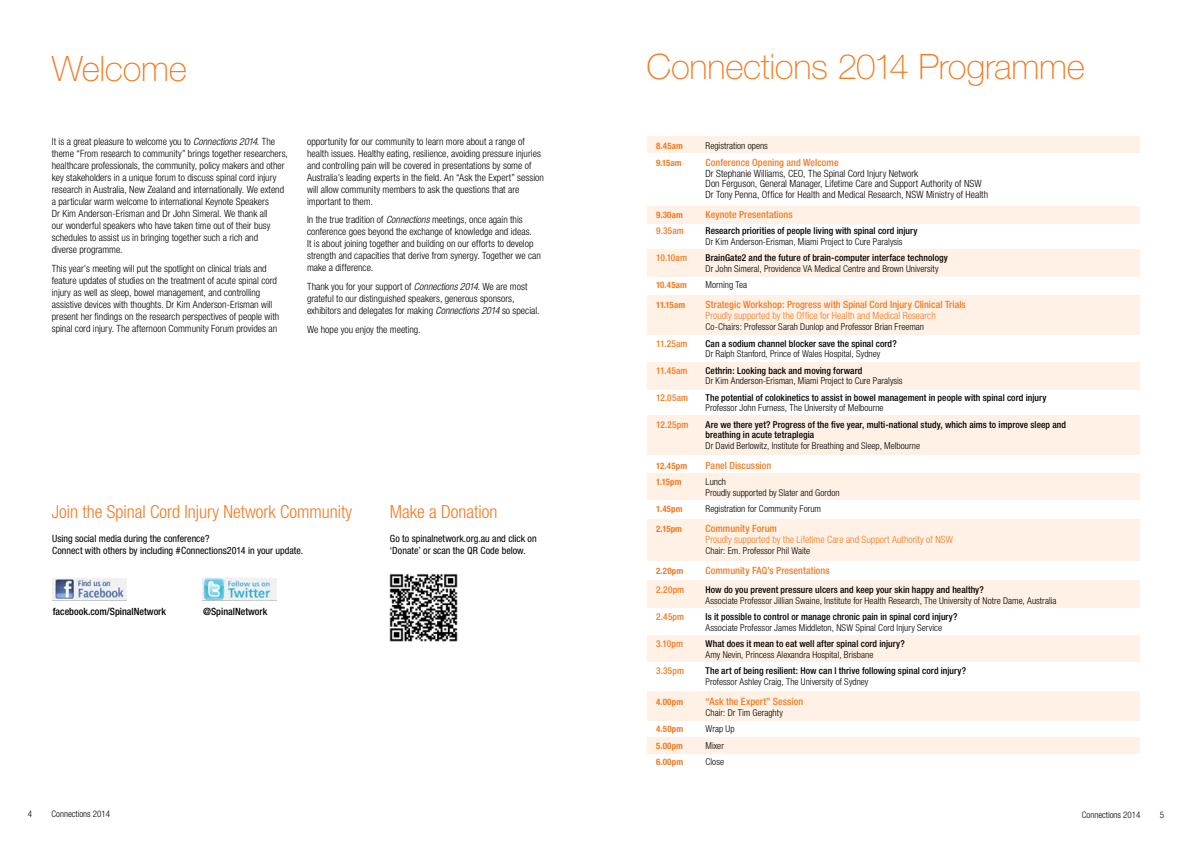
<style>
.page{position:relative;width:1191px;height:842px;background:#fff}
.page>*{position:absolute;margin:0;border:0;box-sizing:border-box;transform-origin:0 0}
.t1{font:100 35px "Helvetica Neue";letter-spacing:-.01em;color:#f47920}
.t2{font:300 condensed 18px "Helvetica Neue";color:#f47920}
.t3{font:300 condensed 10px/12px "Helvetica Neue";color:#000}
.t4{font:500 condensed 10px "Helvetica Neue";letter-spacing:.005em;color:#f47920}
.t5{font:condensed 10px/12px "Helvetica Neue";color:#000}
.t6{font:300 condensed 10px "Helvetica Neue";color:#f47920}
.t7{font:500 condensed 10px "Helvetica Neue";color:#000}
.t8{font:300 condensed 9.4px/10.5px "Helvetica Neue";letter-spacing:.005em;color:#000}
.t9{font:500 condensed 9.4px/10.5px "Helvetica Neue";letter-spacing:.005em;color:#000}
.t10{font:500 condensed 9.4px "Helvetica Neue";letter-spacing:.005em;color:#f47920}
.t11{font:300 condensed 9px "Helvetica Neue";color:#000}
.t12{font:700 condensed 8.9px "Helvetica Neue";letter-spacing:.01em;color:#f47920}
.s1{font-style:italic}
</style>
<div class="page">
<img style="left:53px;top:578px;width:74px;height:22px">
<img style="left:203px;top:578px;width:74px;height:22px">
<div style="left:647px;top:581px;width:492px;height:27px;background:#fff1e5"></div>
<div style="left:647px;top:635px;width:492px;height:27px;background:#fff1e5"></div>
<div style="left:647px;top:137px;width:492px;height:16px;background:#fff1e5"></div>
<div style="left:647px;top:206px;width:492px;height:18px;background:#fff1e5"></div>
<div style="left:647px;top:473px;width:492px;height:27px;background:#fff1e5"></div>
<div style="left:647px;top:519px;width:492px;height:41px;background:#fff1e5"></div>
<div style="left:647px;top:692px;width:492px;height:29px;background:#fff1e5"></div>
<div style="left:647px;top:737px;width:492px;height:17px;background:#fff1e5"></div>
<div style="left:647px;top:250px;width:492px;height:27px;background:#fff1e5"></div>
<div style="left:647px;top:295px;width:492px;height:40px;background:#fff1e5"></div>
<div style="left:647px;top:362px;width:492px;height:27px;background:#fff1e5"></div>
<div style="left:647px;top:415px;width:492px;height:39px;background:#fff1e5"></div>
<img style="left:389px;top:573px;width:69px;height:69px">
<h1 class="t1" style="left:52px;top:50px;width:137px">Welcome</h1>
<p class="t3" style="left:52px;top:135px;width:238px">It is a great pleasure to welcome you to <span class="s1">Connections 2014</span>. The theme “From research to community” brings together researchers, healthcare professionals, the community, policy makers and other key stakeholders in a unique forum to discuss spinal cord injury research in Australia, New Zealand and internationally. We extend a particular warm welcome to international Keynote Speakers<br>Dr Kim Anderson-Erisman and Dr John Simeral. We thank all<br>our wonderful speakers who have taken time out of their busy schedules to assist us in bringing together such a rich and<br>diverse programme.</p>
<p class="t3" style="left:52px;top:262px;width:229px">This year’s meeting will put the spotlight on clinical trials and feature updates of studies on the treatment of acute spinal cord injury as well as sleep, bowel management, and controlling assistive devices with thoughts. Dr Kim Anderson-Erisman will present her findings on the research perspectives of people with spinal cord injury. The afternoon Community Forum provides an</p>
<p class="t3" style="left:307px;top:135px;width:238px">opportunity for our community to learn more about a range of health issues. Healthy eating, resilience, avoiding pressure injuries and controlling pain will be covered in presentations by some of Australia’s leading experts in the field. An “Ask the Expert” session will allow community members to ask the questions that are important to them.</p>
<p class="t3" style="left:307px;top:214px;width:235px">In the true tradition of <span class="s1">Connections</span> meetings, once again this conference goes beyond the exchange of knowledge and ideas.<br>It is about joining together and building on our efforts to develop strength and capacities that derive from synergy. Together we can make a difference.</p>
<p class="t3" style="left:307px;top:280px;width:234px">Thank you for your support of <span class="s1">Connections 2014</span>. We are most grateful to our distinguished speakers, generous sponsors, exhibitors and delegates for making <span class="s1">Connections 2014</span> so special.</p>
<p class="t3" style="left:307px;top:323px;width:115px">We hope you enjoy the meeting.</p>
<h2 class="t2" style="left:52px;top:501px;width:302px">Join the Spinal Cord Injury Network Community</h2>
<h2 class="t2" style="left:390px;top:501px;width:109px">Make a Donation</h2>
<p class="t5" style="left:52px;top:533px;width:253px">Using social media during the conference?<br>Connect with others by including #Connections2014 in your update.</p>
<p class="t5" style="left:390px;top:533px;width:148px">Go to spinalnetwork.org.au and click on ‘Donate’ or scan the QR Code below.</p>
<p class="t7" style="left:53px;top:606px;width:115px">facebook.com/SpinalNetwork</p>
<p class="t7" style="left:203px;top:606px;width:66px">@SpinalNetwork</p>
<h1 class="t1" style="left:646px;top:47px;width:440px">Connections 2014 Programme</h1>
<p class="t12" style="left:656px;top:140px;width:28px">8.45am</p>
<p class="t8" style="left:705px;top:140px;width:64px">Registration opens</p>
<p class="t12" style="left:656px;top:157px;width:27px">9.15am</p>
<p class="t4" style="left:705px;top:156px;width:135px">Conference Opening and Welcome</p>
<p class="t3" style="left:705px;top:168px;width:284px;line-height:10.5px">Dr Stephanie Williams, CEO, The Spinal Cord Injury Network<br>Don Ferguson, General Manager, Lifetime Care and Support Authority of NSW<br>Dr Tony Penna, Office for Health and Medical Research, NSW Ministry of Health</p>
<p class="t12" style="left:656px;top:209px;width:28px">9.30am</p>
<p class="t4" style="left:705px;top:208px;width:89px">Keynote Presentations</p>
<p class="t10" style="left:656px;top:225px;width:29px">9.35am</p>
<p class="t9" style="left:705px;top:226px;width:213px">Research priorities of people living with spinal cord injury</p>
<p class="t8" style="left:705px;top:236px;width:199px">Dr Kim Anderson-Erisman, Miami Project to Cure Paralysis</p>
<p class="t10" style="left:656px;top:252px;width:32px">10.10am</p>
<p class="t9" style="left:705px;top:253px;width:244px">BrainGate2 and the future of brain-computer interface technology</p>
<p class="t8" style="left:705px;top:263px;width:235px">Dr John Simeral, Providence VA Medical Centre and Brown University</p>
<p class="t12" style="left:656px;top:280px;width:32px">10.45am</p>
<p class="t8" style="left:705px;top:280px;width:43px">Morning Tea</p>
<p class="t12" style="left:656px;top:300px;width:30px">11.15am</p>
<p class="t4" style="left:705px;top:299px;width:262px">Strategic Workshop: Progress with Spinal Cord Injury Clinical Trials</p>
<p class="t6" style="left:705px;top:310px;width:232px">Proudly supported by the Office for Health and Medical Research</p>
<p class="t8" style="left:705px;top:322px;width:220px">Co-Chairs: Professor Sarah Dunlop and Professor Brian Freeman</p>
<p class="t10" style="left:656px;top:338px;width:33px">11.25am</p>
<p class="t9" style="left:705px;top:338px;width:193px">Can a sodium channel blocker save the spinal cord?</p>
<p class="t8" style="left:705px;top:349px;width:176px">Dr Ralph Stanford, Prince of Wales Hospital, Sydney</p>
<p class="t10" style="left:656px;top:365px;width:33px">11.45am</p>
<p class="t9" style="left:705px;top:365px;width:158px">Cethrin: Looking back and moving forward</p>
<p class="t8" style="left:705px;top:375px;width:199px">Dr Kim Anderson-Erisman, Miami Project to Cure Paralysis</p>
<p class="t10" style="left:656px;top:392px;width:33px">12.05am</p>
<p class="t9" style="left:705px;top:392px;width:342px">The potential of colokinetics to assist in bowel management in people with spinal cord injury</p>
<p class="t8" style="left:705px;top:402px;width:180px">Professor John Furness, The University of Melbourne</p>
<p class="t10" style="left:656px;top:419px;width:34px">12.25pm</p>
<p class="t9" style="left:705px;top:419px;width:362px">Are we there yet? Progress of the five year, multi-national study, which aims to improve sleep and breathing in acute tetraplegia</p>
<p class="t8" style="left:705px;top:440px;width:216px">Dr David Berlowitz, Institute for Breathing and Sleep, Melbourne</p>
<p class="t12" style="left:656px;top:460px;width:32px">12.45pm</p>
<p class="t4" style="left:705px;top:459px;width:67px">Panel Discussion</p>
<p class="t12" style="left:656px;top:476px;width:27px">1.15pm</p>
<p class="t8" style="left:705px;top:476px;width:136px">Lunch<br>Proudly supported by Slater and Gordon</p>
<p class="t12" style="left:656px;top:503px;width:28px">1.45pm</p>
<p class="t8" style="left:705px;top:503px;width:117px">Registration for Community Forum</p>
<p class="t12" style="left:656px;top:523px;width:27px">2.15pm</p>
<p class="t4" style="left:705px;top:522px;width:73px">Community Forum</p>
<p class="t6" style="left:705px;top:534px;width:249px">Proudly supported by the Lifetime Care and Support Authority of NSW</p>
<p class="t8" style="left:705px;top:545px;width:106px">Chair: Em. Professor Phil Waite</p>
<p class="t12" style="left:656px;top:565px;width:29px">2.20pm</p>
<p class="t4" style="left:705px;top:564px;width:126px">Community FAQ’s Presentations</p>
<p class="t10" style="left:656px;top:584px;width:30px">2.20pm</p>
<p class="t9" style="left:705px;top:585px;width:280px">How do you prevent pressure ulcers and keep your skin happy and healthy?</p>
<p class="t8" style="left:705px;top:595px;width:352px">Associate Professor Jillian Swaine, Institute for Health Research, The University of Notre Dame, Australia</p>
<p class="t10" style="left:656px;top:611px;width:30px">2.45pm</p>
<p class="t9" style="left:705px;top:612px;width:253px">Is it possible to control or manage chronic pain in spinal cord injury?</p>
<p class="t8" style="left:705px;top:622px;width:238px">Associate Professor James Middleton, NSW Spinal Cord Injury Service</p>
<p class="t10" style="left:656px;top:638px;width:28px">3.10pm</p>
<p class="t9" style="left:705px;top:638px;width:201px">What does it mean to eat well after spinal cord injury?</p>
<p class="t8" style="left:705px;top:649px;width:169px">Amy Nevin, Princess Alexandra Hospital, Brisbane</p>
<p class="t10" style="left:656px;top:665px;width:29px">3.35pm</p>
<p class="t9" style="left:705px;top:665px;width:262px">The art of being resilient: How can I thrive following spinal cord injury?</p>
<p class="t8" style="left:705px;top:676px;width:164px">Professor Ashley Craig, The University of Sydney</p>
<p class="t12" style="left:656px;top:696px;width:28px">4.00pm</p>
<p class="t4" style="left:705px;top:695px;width:99px">“Ask the Expert” Session</p>
<p class="t8" style="left:705px;top:707px;width:79px">Chair: Dr Tim Geraghty</p>
<p class="t12" style="left:656px;top:724px;width:28px">4.50pm</p>
<p class="t8" style="left:705px;top:723px;width:31px">Wrap Up</p>
<p class="t12" style="left:656px;top:740px;width:28px">5.00pm</p>
<p class="t8" style="left:705px;top:740px;width:20px">Mixer</p>
<p class="t12" style="left:656px;top:756px;width:28px">6.00pm</p>
<p class="t8" style="left:705px;top:756px;width:20px">Close</p>
<p class="t11" style="left:28px;top:809px;width:6px">4</p>
<p class="t11" style="left:52px;top:809px;width:60px">Connections 2014</p>
<p class="t11" style="left:1082px;top:810px;width:60px">Connections 2014</p>
<p class="t11" style="left:1160px;top:810px;width:6px">5</p>
</div>
